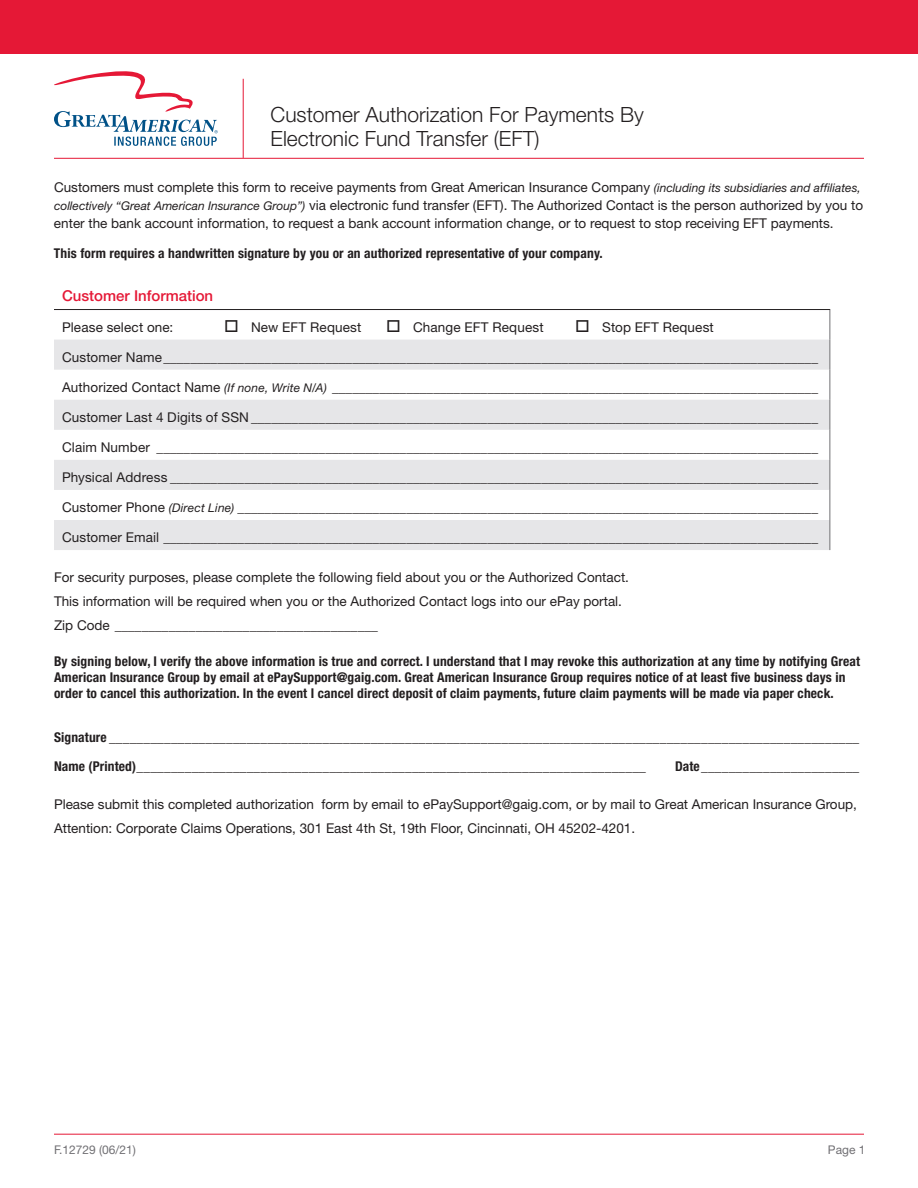
<style>
.page{position:relative;width:918px;height:1188px;background:#fff}
.page>*{position:absolute;margin:0;border:0;box-sizing:border-box;transform-origin:0 0}
.t1{font:300 21px/24px "Helvetica Neue LT Std";color:#231f20}
.Table_Body_Content{font:500 15px "Helvetica Neue LT Std";color:#e51836}
.Features_Body{font:13.5px/18px "Helvetica Neue LT Std";color:#231f20}
.t2{font:700 condensed 13.5px/16.2px "Helvetica Neue LT Std";letter-spacing:.01em;color:#231f20}
.t3{font:12px "Helvetica Neue LT Std";color:#717074}
.s1{font-style:italic;font-size:12px}
</style>
<div class="page">
<hr style="left:54px;top:1134px;width:810px;height:1px;background:#e51836">
<div style="left:0;top:0;width:918px;height:54px;background:#e51836"></div>
<svg style="left:54px;top:310px;width:776px;height:30px"></svg>
<svg style="left:54px;top:340px;width:776px;height:210px;fill:#e6e6e8"></svg>
<hr style="left:54px;top:309px;width:776px;height:1px;background:#231f20">
<hr style="left:830px;top:310px;width:1px;height:30px;background:#717074">
<hr style="left:830px;top:340px;width:1px;height:30px;background:#717074">
<hr style="left:830px;top:370px;width:1px;height:30px;background:#717074">
<hr style="left:830px;top:400px;width:1px;height:30px;background:#717074">
<hr style="left:830px;top:430px;width:1px;height:30px;background:#717074">
<hr style="left:830px;top:460px;width:1px;height:30px;background:#717074">
<hr style="left:830px;top:490px;width:1px;height:30px;background:#717074">
<hr style="left:830px;top:520px;width:1px;height:30px;background:#717074">
<hr style="left:54px;top:158px;width:810px;height:1px;background:#e51836">
<hr style="left:243px;top:79px;width:1px;height:79px;background:#e51836">
<svg style="left:54px;top:71px;width:164px;height:75px"></svg>
<p class="t1" style="left:271px;top:103px;width:375px">Customer Authorization For Payments By<br>Electronic Fund Transfer (EFT)</p>
<p class="Features_Body" style="left:54px;top:178px;width:811px">Customers must complete this form to receive payments from Great American Insurance Company <span class="s1">(including its subsidiaries and affiliates, collectively “Great American Insurance Group”)</span> via electronic fund transfer (EFT). The Authorized Contact is the person authorized by you to enter the bank account information, to request a bank account information change, or to request to stop receiving EFT payments.</p>
<p class="t2" style="left:54px;top:245px;width:550px">This form requires a handwritten signature by you or an authorized representative of your company.</p>
<p class="Table_Body_Content" style="left:62px;top:287px;width:153px">Customer Information</p>
<p class="Features_Body" style="left:62px;top:318px;width:113px">Please select one:</p>
<p class="Features_Body" style="left:224px;top:318px;width:139px">□ New EFT Request</p>
<p class="Features_Body" style="left:386px;top:318px;width:159px">□ Change EFT Request</p>
<p class="Features_Body" style="left:575px;top:318px;width:140px">□ Stop EFT Request</p>
<p class="Features_Body" style="left:62px;top:348px;width:757px">Customer Name_________________________________________________________________________________________________</p>
<p class="Features_Body" style="left:62px;top:378px;width:757px">Authorized Contact Name <span class="s1">(If none, Write N/A)</span> ________________________________________________________________________</p>
<p class="Features_Body" style="left:62px;top:408px;width:758px">Customer Last 4 Digits of SSN ____________________________________________________________________________________</p>
<p class="Features_Body" style="left:62px;top:438px;width:758px">Claim Number __________________________________________________________________________________________________</p>
<p class="Features_Body" style="left:62px;top:468px;width:758px">Physical Address ________________________________________________________________________________________________</p>
<p class="Features_Body" style="left:62px;top:498px;width:757px">Customer Phone <span class="s1">(Direct Line)</span> ______________________________________________________________________________________</p>
<p class="Features_Body" style="left:62px;top:528px;width:758px">Customer Email _________________________________________________________________________________________________</p>
<p class="Features_Body" style="left:54px;top:568px;width:577px">For security purposes, please complete the following field about you or the Authorized Contact.</p>
<p class="Features_Body" style="left:54px;top:592px;width:570px">This information will be required when you or the Authorized Contact logs into our ePay portal.</p>
<p class="Features_Body" style="left:54px;top:616px;width:325px">Zip Code _______________________________________</p>
<p class="t2" style="left:54px;top:653px;width:808px">By signing below, I verify the above information is true and correct. I understand that I may revoke this authorization at any time by notifying Great<br>American Insurance Group by email at ePaySupport@gaig.com. Great American Insurance Group requires notice of at least five business days in order to cancel this authorization. In the event I cancel direct deposit of claim payments, future claim payments will be made via paper check.</p>
<p class="t2" style="left:54px;top:729px;width:807px">Signature _____________________________________________________________________________________________________________</p>
<p class="t2" style="left:54px;top:758px;width:593px">Name (Printed)__________________________________________________________________________</p>
<p class="t2" style="left:675px;top:758px;width:186px">Date_______________________</p>
<p class="Features_Body" style="left:54px;top:792px;width:804px;line-height:24px">Please submit this completed authorization form by email to ePaySupport@gaig.com, or by mail to Great American Insurance Group,<br>Attention: Corporate Claims Operations, 301 East 4th St, 19th Floor, Cincinnati, OH 45202-4201.</p>
<p class="t3" style="left:54px;top:1142px;width:83px">F.12729 (06/21)</p>
<p class="t3" style="left:828px;top:1142px;width:39px">Page 1</p>
</div>
